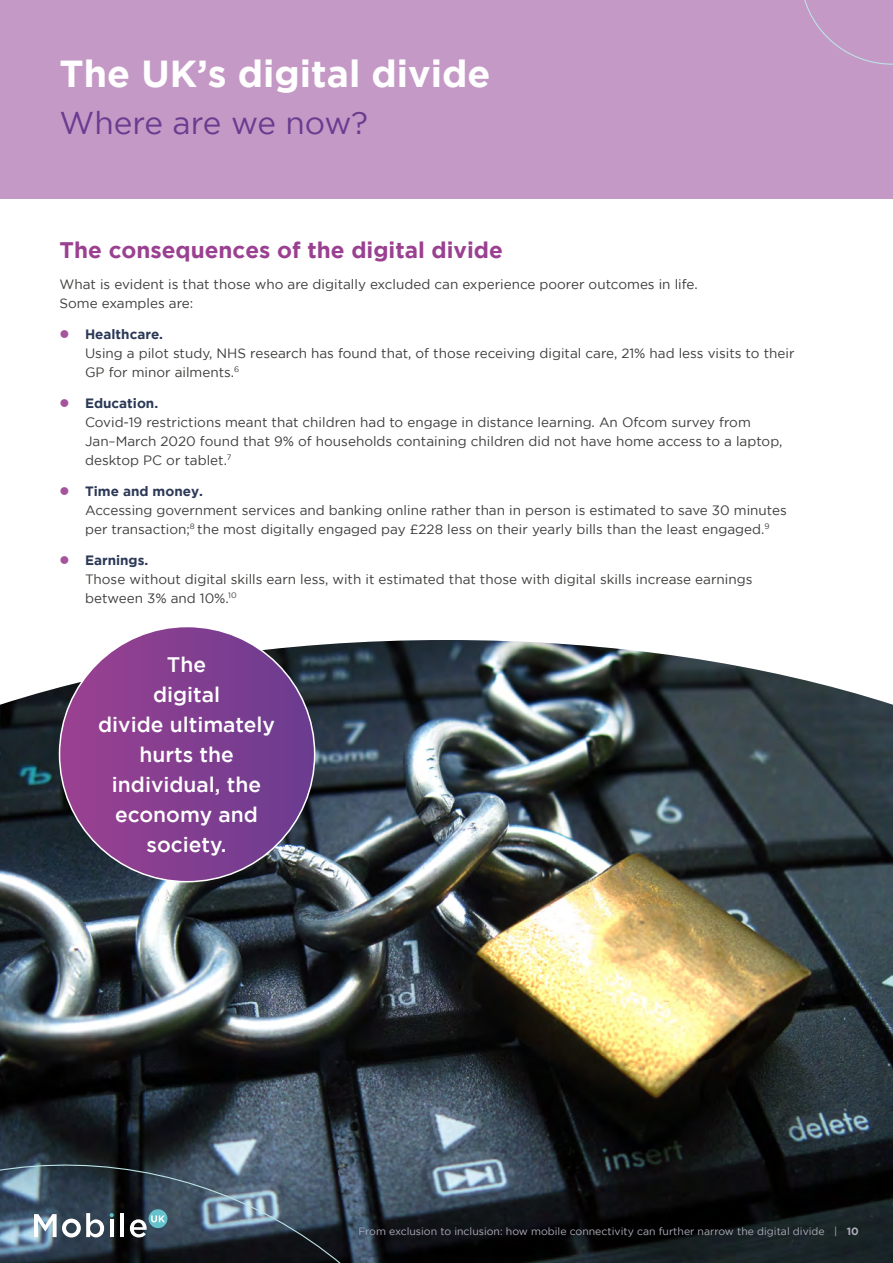
<style>
.page{position:relative;width:893px;height:1263px;background:#fff}
.page>*{position:absolute;margin:0;border:0;box-sizing:border-box;transform-origin:0 0}
.t1{font:700 37.5px "Gotham";color:#fff}
.t2{font:31.5px "Gotham";color:#693c90}
.t3{font:700 22.5px "Gotham";color:#9b4091}
.t4{font:500 21px/30px "Gotham";color:#fff;text-align:center}
.t5{font:13.5px/18.8px "Gotham";color:#3c3c3b}
.t6{font:10.5px "Gotham";color:#aeadbc}
.s1{color:#a4549c}
.s2{font-weight:700;color:#2b3957}
.s3{font-weight:700}
</style>
<div class="page">
<img style="left:0;top:640px;width:893px;height:623px">
<div style="left:0;top:0;width:893px;height:199px;background:#c499c6"></div>
<div style="left:60px;top:626px;width:255px;height:256px;background:linear-gradient(to right,#9c4192,#6f4393);border-radius:128px"></div>
<svg style="left:0;top:1104px;width:559px;height:159px;background:#384550"></svg>
<svg style="left:804px;top:0;width:89px;height:65px"></svg>
<hr style="left:110px;top:1220px;width:4px;height:17px;background:#fff">
<hr style="left:120px;top:1213px;width:4px;height:24px;background:#fff">
<svg style="left:34px;top:1213px;width:70px;height:24px"></svg>
<div style="left:149px;top:1209px;width:18px;height:19px;background:#64c2cb;border-radius:50%"></div>
<svg style="left:130px;top:1215px;width:35px;height:22px"></svg>
<svg style="left:110px;top:1213px;width:4px;height:4px"></svg>
<h1 class="t1" style="left:60px;top:52px;width:432px">The UK’s digital divide</h1>
<h2 class="t2" style="left:60px;top:105px;width:310px">Where are we now?</h2>
<h3 class="t3" style="left:60px;top:237px;width:445px">The consequences of the digital divide</h3>
<p class="t5" style="left:60px;top:275px;width:640px">What is evident is that those who are digitally excluded can experience poorer outcomes in life.<br>Some examples are:</p>
<p class="t5" style="left:85px;top:325px;width:711px;text-indent:-26px"><span class="s1">●</span> <span class="s2">Healthcare.<br></span>Using a pilot study, NHS research has found that, of those receiving digital care, 21% had less visits to their<br>GP for minor ailments.<sup>6</sup></p>
<p class="t5" style="left:85px;top:394px;width:699px;text-indent:-26px"><span class="s1">●</span> <span class="s2">Education.<br></span>Covid-19 restrictions meant that children had to engage in distance learning. An Ofcom survey from Jan–March 2020 found that 9% of households containing children did not have home access to a laptop, desktop PC or tablet.<sup>7</sup></p>
<p class="t5" style="left:85px;top:482px;width:703px;text-indent:-26px"><span class="s1">●</span> <span class="s2">Time and money.<br></span>Accessing government services and banking online rather than in person is estimated to save 30 minutes per transaction;<sup>8</sup> the most digitally engaged pay £228 less on their yearly bills than the least engaged.<sup>9</sup></p>
<p class="t5" style="left:85px;top:551px;width:669px;text-indent:-26px"><span class="s1">●</span> <span class="s2">Earnings.<br></span>Those without digital skills earn less, with it estimated that those with digital skills increase earnings between 3% and 10%.<sup>10</sup></p>
<h3 class="t4" style="left:98px;top:649px;width:178px">The<br>digital<br>divide ultimately hurts the individual, the economy and society.</h3>
<p class="t6" style="left:358px;top:1225px;width:502px">From exclusion to inclusion: how mobile connectivity can further narrow the digital divide | <span class="s3">10</span></p>
</div>
